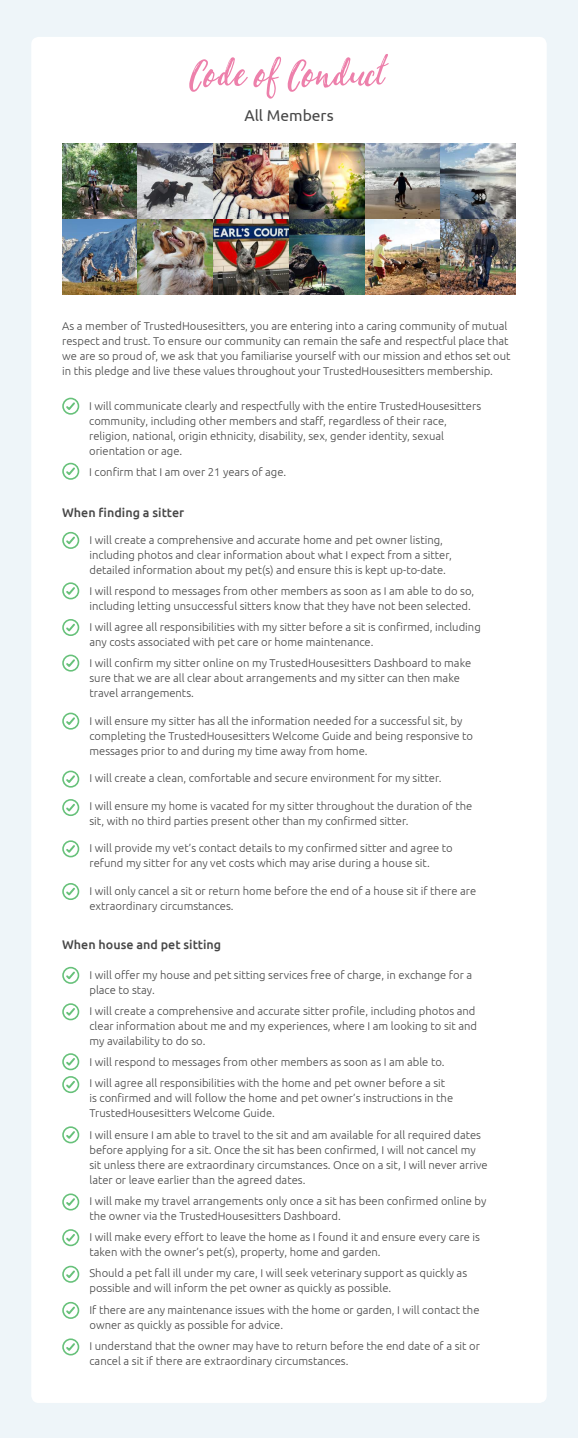
<style>
.page{position:relative;width:578px;height:1438px;background:#fff}
.page>*{position:absolute;margin:0;border:0;box-sizing:border-box;transform-origin:0 0}
.t1{font:15.62px "Ubuntu";color:#474747}
.t2{font:500 12.5px "Ubuntu";color:#474747}
.t3{font:300 11.25px/15px "Ubuntu";color:#474747}
</style>
<div class="page">
<div style="left:0;top:0;width:577px;height:1438px;background:#eef5f9"></div>
<div style="left:31px;top:37px;width:515px;height:1365px;background:#fff;border-radius:8px"></div>
<div style="left:62px;top:398px;width:17px;height:17px;border:2px solid #67c17a;border-radius:50%"></div>
<svg style="left:64px;top:400px;width:13px;height:12px"></svg>
<div style="left:62px;top:463px;width:17px;height:17px;border:2px solid #67c17a;border-radius:50%"></div>
<svg style="left:64px;top:466px;width:13px;height:11px"></svg>
<div style="left:62px;top:532px;width:17px;height:17px;border:2px solid #67c17a;border-radius:50%"></div>
<svg style="left:64px;top:535px;width:13px;height:11px"></svg>
<div style="left:62px;top:799px;width:17px;height:17px;border:2px solid #67c17a;border-radius:50%"></div>
<svg style="left:64px;top:802px;width:13px;height:11px"></svg>
<div style="left:62px;top:883px;width:17px;height:17px;border:2px solid #67c17a;border-radius:50%"></div>
<svg style="left:64px;top:886px;width:13px;height:11px"></svg>
<div style="left:62px;top:582px;width:17px;height:17px;border:2px solid #67c17a;border-radius:50%"></div>
<svg style="left:64px;top:585px;width:13px;height:11px"></svg>
<div style="left:62px;top:619px;width:17px;height:17px;border:2px solid #67c17a;border-radius:50%"></div>
<svg style="left:64px;top:622px;width:13px;height:11px"></svg>
<div style="left:62px;top:967px;width:17px;height:17px;border:2px solid #67c17a;border-radius:50%"></div>
<svg style="left:64px;top:969px;width:13px;height:12px"></svg>
<div style="left:62px;top:654px;width:17px;height:17px;border:2px solid #67c17a;border-radius:50%"></div>
<svg style="left:64px;top:657px;width:13px;height:12px"></svg>
<div style="left:62px;top:1003px;width:17px;height:17px;border:2px solid #67c17a;border-radius:50%"></div>
<svg style="left:64px;top:1006px;width:13px;height:11px"></svg>
<div style="left:62px;top:712px;width:17px;height:17px;border:2px solid #67c17a;border-radius:50%"></div>
<svg style="left:64px;top:715px;width:13px;height:12px"></svg>
<div style="left:62px;top:1053px;width:17px;height:17px;border:2px solid #67c17a;border-radius:50%"></div>
<svg style="left:64px;top:1056px;width:13px;height:11px"></svg>
<div style="left:62px;top:770px;width:17px;height:17px;border:2px solid #67c17a;border-radius:50%"></div>
<svg style="left:64px;top:773px;width:13px;height:12px"></svg>
<div style="left:62px;top:840px;width:17px;height:17px;border:2px solid #67c17a;border-radius:50%"></div>
<svg style="left:64px;top:843px;width:13px;height:11px"></svg>
<div style="left:62px;top:1076px;width:17px;height:17px;border:2px solid #67c17a;border-radius:50%"></div>
<svg style="left:64px;top:1079px;width:13px;height:11px"></svg>
<div style="left:62px;top:1126px;width:17px;height:17px;border:2px solid #67c17a;border-radius:50%"></div>
<svg style="left:64px;top:1129px;width:13px;height:11px"></svg>
<div style="left:62px;top:1193px;width:17px;height:17px;border:2px solid #67c17a;border-radius:50%"></div>
<svg style="left:64px;top:1196px;width:13px;height:11px"></svg>
<div style="left:62px;top:1229px;width:17px;height:17px;border:2px solid #67c17a;border-radius:50%"></div>
<svg style="left:64px;top:1232px;width:13px;height:11px"></svg>
<div style="left:62px;top:1265px;width:17px;height:17px;border:2px solid #67c17a;border-radius:50%"></div>
<svg style="left:64px;top:1268px;width:13px;height:12px"></svg>
<div style="left:62px;top:1301px;width:17px;height:17px;border:2px solid #67c17a;border-radius:50%"></div>
<svg style="left:64px;top:1304px;width:13px;height:12px"></svg>
<div style="left:62px;top:1338px;width:17px;height:17px;border:2px solid #67c17a;border-radius:50%"></div>
<svg style="left:64px;top:1341px;width:13px;height:11px"></svg>
<img style="left:62px;top:144px;width:453px;height:151px">
<svg style="left:189px;top:57px;width:92px;height:42px"></svg>
<svg style="left:287px;top:54px;width:101px;height:38px"></svg>
<h1 class="t1" style="left:244px;top:106px;width:91px">All Members</h1>
<p class="t3" style="left:62px;top:318px;width:449px">As a member of TrustedHousesitters, you are entering into a caring community of mutual respect and trust. To ensure our community can remain the safe and respectful place that we are so proud of, we ask that you familiarise yourself with our mission and ethos set out in this pledge and live these values throughout your TrustedHousesitters membership.</p>
<p class="t3" style="left:89px;top:398px;width:393px">I will communicate clearly and respectfully with the entire TrustedHousesitters community, including other members and staff, regardless of their race, religion, national, origin ethnicity, disability, sex, gender identity, sexual orientation or age.</p>
<p class="t3" style="left:89px;top:464px;width:199px">I confirm that I am over 21 years of age.</p>
<p class="t2" style="left:62px;top:504px;width:123px">When finding a sitter</p>
<p class="t3" style="left:89px;top:532px;width:364px">I will create a comprehensive and accurate home and pet owner listing, including photos and clear information about what I expect from a sitter, detailed information about my pet(s) and ensure this is kept up-to-date.</p>
<p class="t3" style="left:89px;top:583px;width:386px">I will respond to messages from other members as soon as I am able to do so, including letting unsuccessful sitters know that they have not been selected.</p>
<p class="t3" style="left:89px;top:619px;width:393px">I will agree all responsibilities with my sitter before a sit is confirmed, including any costs associated with pet care or home maintenance.</p>
<p class="t3" style="left:89px;top:655px;width:383px">I will confirm my sitter online on my TrustedHousesitters Dashboard to make sure that we are all clear about arrangements and my sitter can then make travel arrangements.</p>
<p class="t3" style="left:89px;top:713px;width:385px">I will ensure my sitter has all the information needed for a successful sit, by completing the TrustedHousesitters Welcome Guide and being responsive to messages prior to and during my time away from home.</p>
<p class="t3" style="left:89px;top:770px;width:353px">I will create a clean, comfortable and secure environment for my sitter.</p>
<p class="t3" style="left:89px;top:798px;width:384px">I will ensure my home is vacated for my sitter throughout the duration of the sit, with no third parties present other than my confirmed sitter.</p>
<p class="t3" style="left:89px;top:840px;width:365px">I will provide my vet’s contact details to my confirmed sitter and agree to refund my sitter for any vet costs which may arise during a house sit.</p>
<p class="t3" style="left:89px;top:883px;width:388px">I will only cancel a sit or return home before the end of a house sit if there are extraordinary circumstances.</p>
<p class="t2" style="left:62px;top:937px;width:160px">When house and pet sitting</p>
<p class="t3" style="left:89px;top:966px;width:384px">I will offer my house and pet sitting services free of charge, in exchange for a place to stay.</p>
<p class="t3" style="left:89px;top:1003px;width:389px">I will create a comprehensive and accurate sitter profile, including photos and clear information about me and my experiences, where I am looking to sit and my availability to do so.</p>
<p class="t3" style="left:89px;top:1051px;width:357px;line-height:21.2px">I will respond to messages from other members as soon as I am able to.<br>I will agree all responsibilities with the home and pet owner before a sit</p>
<p class="t3" style="left:89px;top:1090px;width:365px">is confirmed and will follow the home and pet owner’s instructions in the<br>TrustedHousesitters Welcome Guide.</p>
<p class="t3" style="left:89px;top:1126px;width:400px">I will ensure I am able to travel to the sit and am available for all required dates before applying for a sit. Once the sit has been confirmed, I will not cancel my sit unless there are extraordinary circumstances. Once on a sit, I will never arrive later or leave earlier than the agreed dates.</p>
<p class="t3" style="left:89px;top:1193px;width:398px">I will make my travel arrangements only once a sit has been confirmed online by the owner via the TrustedHousesitters Dashboard.</p>
<p class="t3" style="left:89px;top:1229px;width:392px">I will make every effort to leave the home as I found it and ensure every care is taken with the owner’s pet(s), property, home and garden.</p>
<p class="t3" style="left:89px;top:1265px;width:379px">Should a pet fall ill under my care, I will seek veterinary support as quickly as possible and will inform the pet owner as quickly as possible.</p>
<p class="t3" style="left:89px;top:1301px;width:391px">If there are any maintenance issues with the home or garden, I will contact the owner as quickly as possible for advice.</p>
<p class="t3" style="left:89px;top:1338px;width:392px">I understand that the owner may have to return before the end date of a sit or cancel a sit if there are extraordinary circumstances.</p>
</div>
